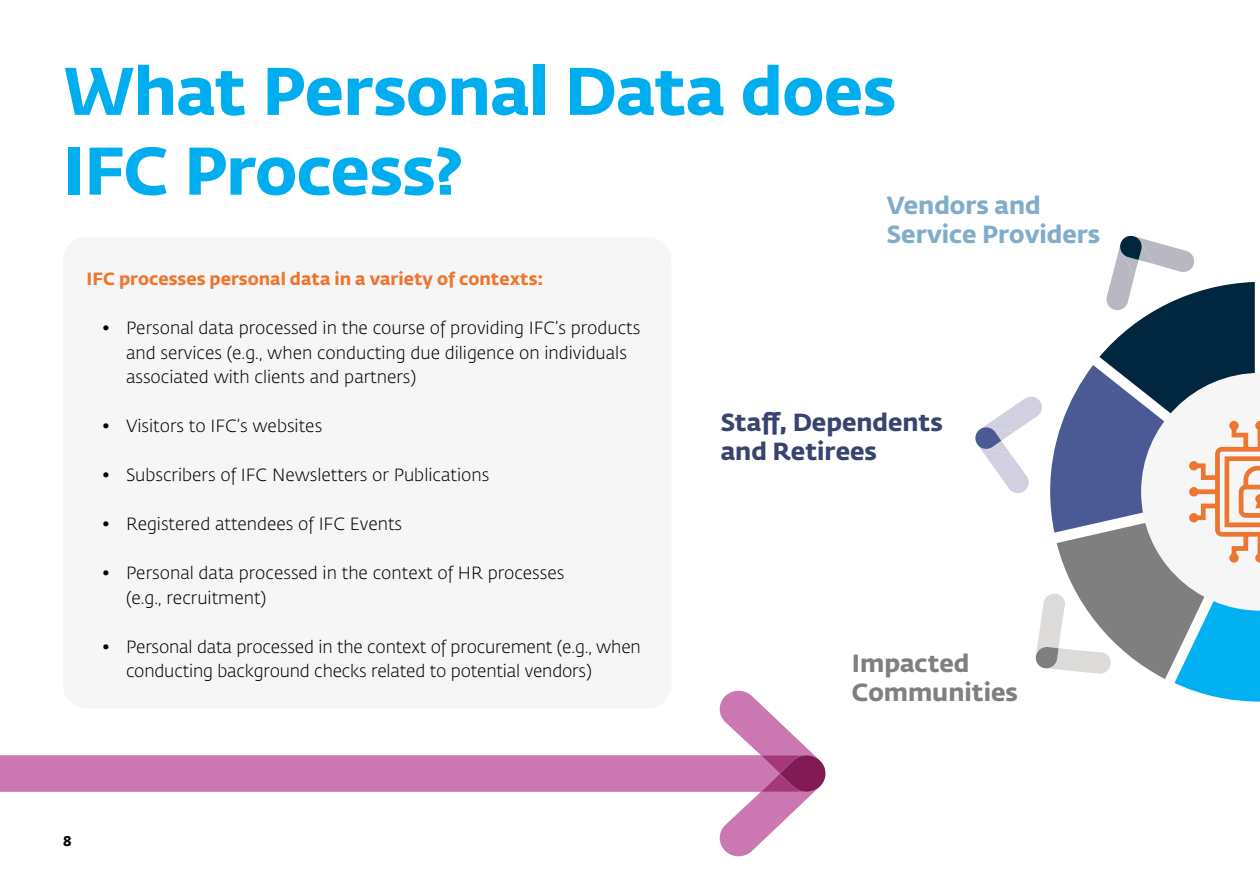
<style>
.page{position:relative;width:1260px;height:882px;background:#fff}
.page>*{position:absolute;margin:0;border:0;box-sizing:border-box;transform-origin:0 0}
.Slide_Title{font:700 66.5px/79.8px "Fedra Sans Std";letter-spacing:-.01em;color:#00aeef}
.t1{font:700 24.5px/29.4px "Fedra Sans Std";color:#384370}
.t2{font:700 24.5px/29.4px "Fedra Sans Std";color:#80adc9}
.t3{font:700 24.5px/29.4px "Fedra Sans Std";color:#7f7f7f}
.t4{font:300 17.5px/24.5px "Fedra Sans Std";color:#000}
.Normal_10_14pt{font:700 17.5px "Fedra Sans Std";color:#ed7631}
.t5{font:700 14px "Fedra Sans Std";color:#000}
</style>
<div class="page">
<svg style="left:0;top:691px;width:825px;height:165px"></svg>
<div style="left:63px;top:237px;width:608px;height:472px;background:#f6f6f6;border-radius:24px"></div>
<svg style="left:975px;top:236px;width:285px;height:466px"></svg>
<p class="Slide_Title" style="left:63px;top:51px;width:835px">What Personal Data does<br>IFC Process?</p>
<p class="t2" style="left:887px;top:190px;width:215px">Vendors and<br>Service Providers</p>
<p class="Normal_10_14pt" style="left:87px;top:268px;width:458px">IFC processes personal data in a variety of contexts:</p>
<p class="t4" style="left:126px;top:316px;width:516px;text-indent:-24px">• Personal data processed in the course of providing IFC’s products and services (e.g., when conducting due diligence on individuals associated with clients and partners)</p>
<p class="t4" style="left:102px;top:414px;width:221px">• Visitors to IFC’s websites</p>
<p class="t4" style="left:102px;top:463px;width:389px">• Subscribers of IFC Newsletters or Publications</p>
<p class="t4" style="left:102px;top:512px;width:301px">• Registered attendees of IFC Events</p>
<p class="t4" style="left:126px;top:561px;width:440px;text-indent:-24px">• Personal data processed in the context of HR processes (e.g., recruitment)</p>
<p class="t4" style="left:126px;top:635px;width:516px;text-indent:-24px">• Personal data processed in the context of procurement (e.g., when conducting background checks related to potential vendors)</p>
<p class="t5" style="left:63px;top:832px;width:10px">8</p>
<p class="t1" style="left:721px;top:408px;width:224px">Staff, Dependents and Retirees</p>
<p class="t3" style="left:852px;top:648px;width:167px">Impacted<br>Communities</p>
</div>
